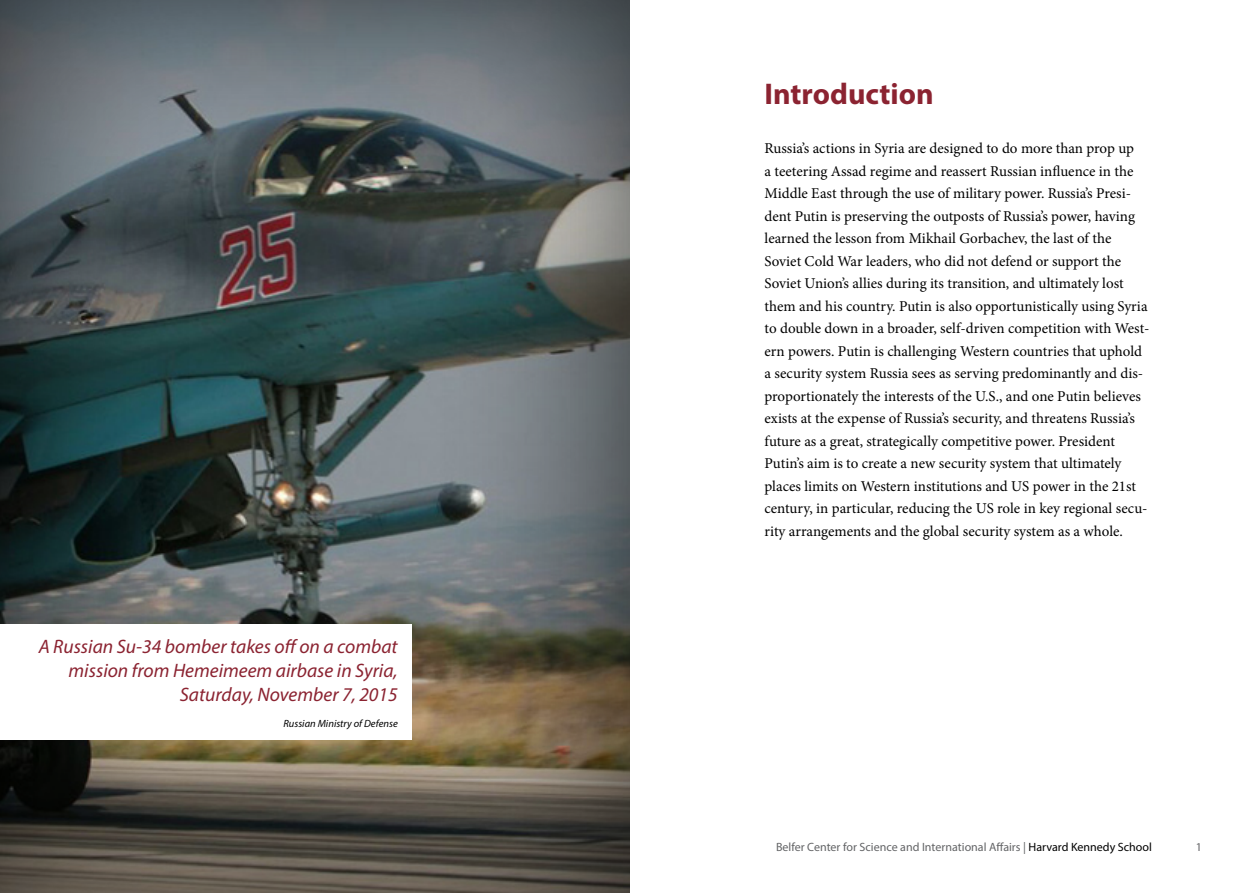
<style>
.page{position:relative;width:1259px;height:893px;background:#fff}
.page>*{position:absolute;margin:0;border:0;box-sizing:border-box;transform-origin:0 0}
.Section_Title{font:700 30px "Myriad Pro";color:#8b2331}
.Pull_Quote{font:italic 19.5px/24px "Myriad Pro";color:#8b2331;text-align:right}
.Primary_type{font:15px/22.5px "Minion Pro";color:#000}
.t1{font:12px "Myriad Pro";color:#636466}
.Pull_Quote-2{font:italic 10.5px "Myriad Pro";color:#000}
.s1{color:#000}
</style>
<div class="page">
<div style="left:0;top:0;width:642px;height:893px;background:#000;opacity:.75"></div>
<div style="left:0;top:625px;width:411px;height:115px;background:#fff"></div>
<p class="Pull_Quote" style="left:39px;top:634px;width:360px">A Russian Su-34 bomber takes off on a combat mission from Hemeimeem airbase in Syria,<br>Saturday, November 7, 2015</p>
<p class="Pull_Quote-2" style="left:283px;top:717px;width:116px">Russian Ministry of Defense</p>
<p class="Section_Title" style="left:764px;top:74px;width:171px">Introduction</p>
<p class="Primary_type" style="left:764px;top:137px;width:386px">Russia’s actions in Syria are designed to do more than prop up<br>a teetering Assad regime and reassert Russian influence in the Middle East through the use of military power. Russia’s Presi&shy;dent Putin is preserving the outposts of Russia’s power, having learned the lesson from Mikhail Gorbachev, the last of the Soviet Cold War leaders, who did not defend or support the Soviet Union’s allies during its transition, and ultimately lost them and his country. Putin is also opportunistically using Syria to double down in a broader, self-driven competition with West&shy;ern powers. Putin is challenging Western countries that uphold a security system Russia sees as serving predominantly and dis&shy;proportionately the interests of the U.S., and one Putin believes exists at the expense of Russia’s security, and threatens Russia’s future as a great, strategically competitive power. President Putin’s aim is to create a new security system that ultimately places limits on Western institutions and US power in the 21st century, in particular, reducing the US role in key regional secu&shy;rity arrangements and the global security system as a whole.</p>
<p class="t1" style="left:776px;top:839px;width:377px">Belfer Center for Science and International Affairs | <span class="s1">Harvard Kennedy School</span></p>
<p class="t1" style="left:1195px;top:839px;width:8px">1</p>
</div>
